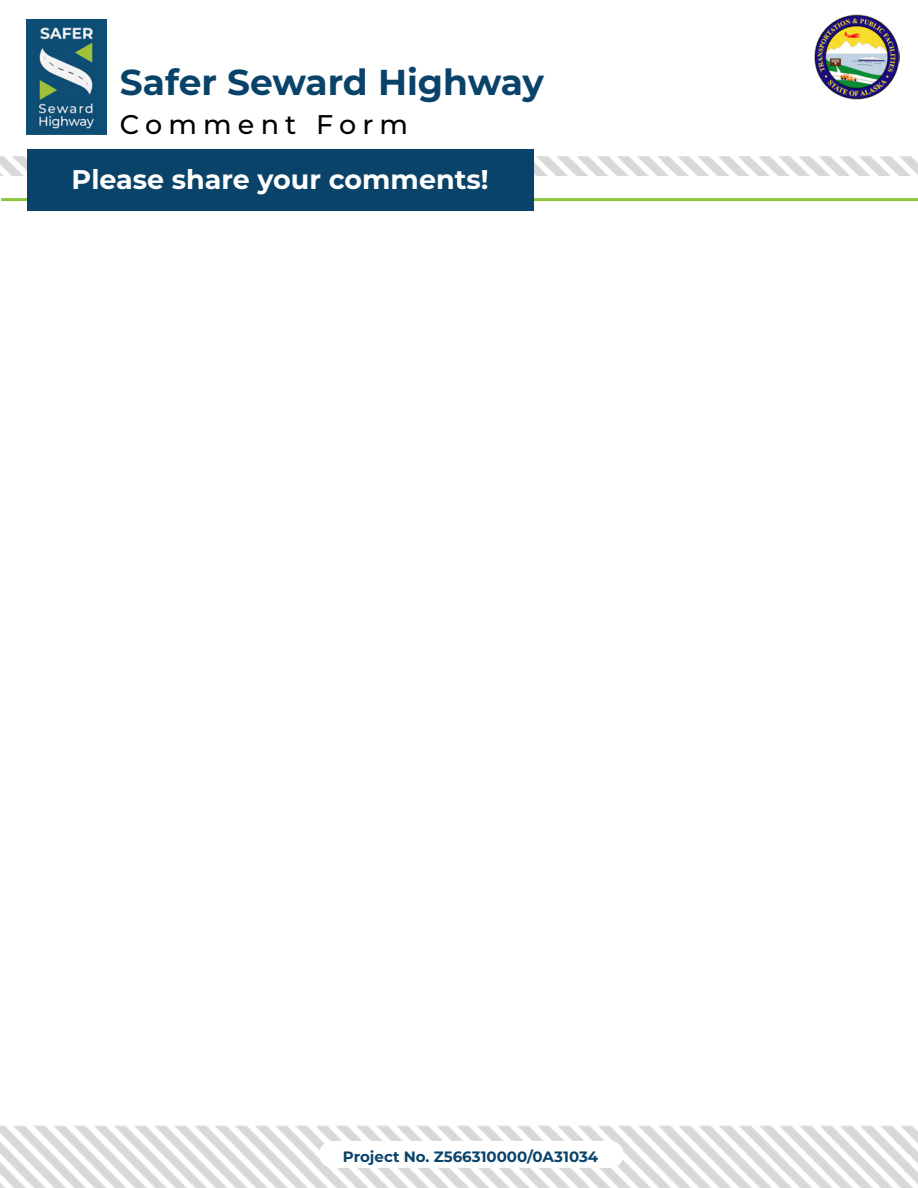
<style>
.page{position:relative;width:918px;height:1188px;background:#fff}
.page>*{position:absolute;margin:0;border:0;box-sizing:border-box;transform-origin:0 0}
.H1_Monsterrat_18_Navy{font:700 36px "Montserrat";color:#0a436a}
.H1_Monsterrat_18_Navy-2{font:700 27px "Montserrat";color:#fff}
.P_Franklin_Gothic_Medium{font:500 27px "Montserrat";letter-spacing:.23em;color:#000}
.t1{font:700 15px "Montserrat";color:#0a436a}
</style>
<div class="page">
<img style="left:0;top:1125px;width:918px;height:63px">
<div style="left:319px;top:1141px;width:305px;height:27px;background:#fff;border-radius:14px"></div>
<img style="left:815px;top:15px;width:84px;height:84px">
<img style="left:27px;top:19px;width:80px;height:115px">
<hr style="left:1px;top:198px;width:917px;height:3px;background:#8dc63f">
<img style="left:0;top:156px;width:918px;height:19px">
<div style="left:27px;top:149px;width:507px;height:62px;background:#0a436a"></div>
<h1 class="H1_Monsterrat_18_Navy" style="left:120px;top:56px;width:426px">Safer Seward Highway</h1>
<p class="P_Franklin_Gothic_Medium" style="left:120px;top:106px;width:290px">Comment Form</p>
<h1 class="H1_Monsterrat_18_Navy-2" style="left:72px;top:160px;width:419px">Please share your comments!</h1>
<p class="t1" style="left:343px;top:1146px;width:257px">Project No. Z566310000/0A31034</p>
</div>
